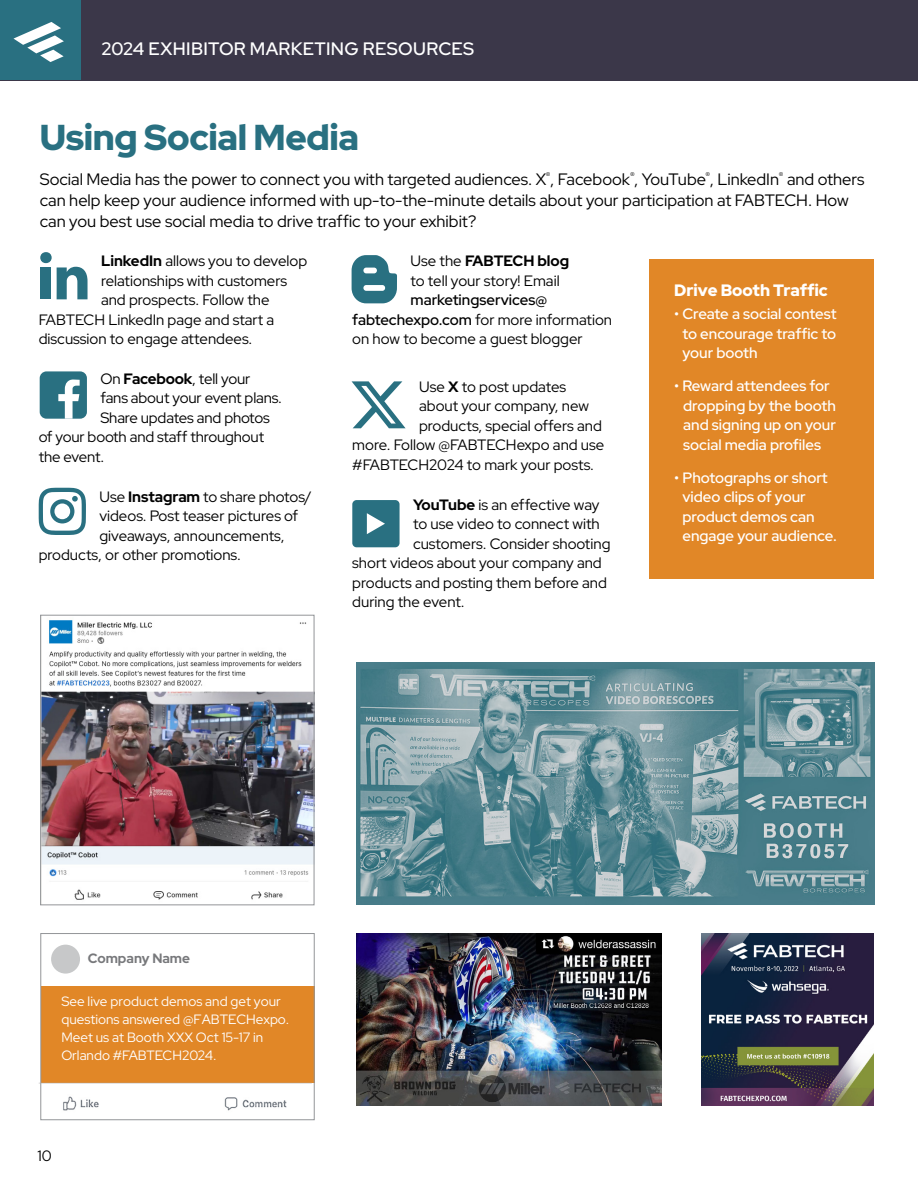
<style>
.page{position:relative;width:918px;height:1188px;background:#fff}
.page>*{position:absolute;margin:0;border:0;box-sizing:border-box;transform-origin:0 0}
.t1{font:900 36px "Red Hat Display";letter-spacing:-.01em;color:#297081}
.t2{font:500 18px "Red Hat Display";letter-spacing:.015em;color:#fff}
.t3{font:16.5px/21px "Red Hat Display";color:#000}
.t4{font:900 16.5px "Red Hat Display";letter-spacing:-.005em;color:#fff}
.t5{font:15px/19.5px "Red Hat Display";color:#000}
.t6{font:500 15px/19.5px "Red Hat Display";color:#fff}
.t7{font:13.5px/18px "Red Hat Display";color:#fff}
.t8{font:700 13.5px "Red Hat Display";color:#77787b}
.s1{font-weight:700}
.s2{font-weight:500}
</style>
<div class="page">
<div style="left:0;top:0;width:918px;height:80px;background:#3b3749"></div>
<div style="left:0;top:0;width:81px;height:80px;background:#297081"></div>
<svg style="left:13px;top:22px;width:51px;height:40px"></svg>
<div style="left:41px;top:986px;width:273px;height:97px;background:#e18727"></div>
<div style="left:649px;top:259px;width:225px;height:320px;background:#e18727"></div>
<div style="left:40px;top:933px;width:275px;height:187px;border:1px solid #939598"></div>
<div style="left:51px;top:945px;width:29px;height:29px;background:#c7c8c9;border-radius:50%"></div>
<hr style="left:39px;top:1083px;width:273px;height:1px;background:#adadae">
<img style="left:63px;top:1096px;width:224px;height:15px">
<svg style="left:39px;top:488px;width:47px;height:47px"></svg>
<div style="left:40px;top:252px;width:12px;height:11px;background:#297081;border-radius:50%"></div>
<div style="left:41px;top:267px;width:10px;height:32px;background:#297081"></div>
<svg style="left:57px;top:267px;width:31px;height:32px"></svg>
<svg style="left:352px;top:255px;width:45px;height:48px"></svg>
<div style="left:352px;top:500px;width:48px;height:47px;background:#297081;border-radius:4px"></div>
<svg style="left:367px;top:513px;width:18px;height:21px"></svg>
<div style="left:40px;top:371px;width:47px;height:48px;background:#297081;border-radius:7px"></div>
<svg style="left:58px;top:379px;width:22px;height:40px"></svg>
<img style="left:356px;top:933px;width:305px;height:173px">
<img style="left:356px;top:663px;width:518px;height:242px">
<img style="left:42px;top:620px;width:270px;height:280px">
<div style="left:40px;top:615px;width:274px;height:290px;border:1px solid #939598"></div>
<img style="left:702px;top:933px;width:171px;height:173px">
<svg style="left:352px;top:381px;width:54px;height:47px"></svg>
<p class="t2" style="left:102px;top:37px;width:374px">2024 EXHIBITOR MARKETING RESOURCES</p>
<h1 class="t1" style="left:40px;top:114px;width:321px">Using Social Media</h1>
<p class="t3" style="left:40px;top:168px;width:826px">Social Media has the power to connect you with targeted audiences. X<sup>®</sup>, Facebook<sup>®</sup>, YouTube<sup>®</sup>, LinkedIn<sup>®</sup> and others can help keep your audience informed with up-to-the-minute details about your participation at FABTECH. How can you best use social media to drive traffic to your exhibit?</p>
<p class="t5" style="left:101px;top:251px;width:208px"><span class="s1">LinkedIn</span> allows you to develop</p>
<p class="t5" style="left:101px;top:270px;width:188px">relationships with customers</p>
<p class="t5" style="left:101px;top:290px;width:170px">and prospects. Follow the</p>
<p class="t5" style="left:39px;top:309px;width:237px">FABTECH LinkedIn page and start a</p>
<p class="t5" style="left:39px;top:329px;width:215px">discussion to engage attendees.</p>
<p class="t5" style="left:100px;top:369px;width:152px">On <span class="s1">Facebook</span>, tell your</p>
<p class="t5" style="left:100px;top:388px;width:183px">fans about your event plans.</p>
<p class="t5" style="left:100px;top:408px;width:171px">Share updates and photos</p>
<p class="t5" style="left:39px;top:427px;width:227px">of your booth and staff throughout</p>
<p class="t5" style="left:39px;top:447px;width:67px">the event.</p>
<p class="t5" style="left:99px;top:486px;width:214px">Use <span class="s1">Instagram</span> to share photos/</p>
<p class="t5" style="left:99px;top:506px;width:200px">videos. Post teaser pictures of</p>
<p class="t5" style="left:99px;top:525px;width:187px">giveaways, announcements,</p>
<p class="t5" style="left:39px;top:545px;width:204px">products, or other promotions.</p>
<p class="t5" style="left:411px;top:251px;width:160px">Use the <span class="s1">FABTECH blog </span>to tell your story! Email</p>
<p class="t5" style="left:352px;top:290px;width:261px;text-indent:58px"><span class="s2">marketingservices@ fabtechexpo.com</span> for more information on how to become a guest blogger</p>
<p class="t5" style="left:419px;top:377px;width:149px">Use <span class="s1">X</span> to post updates</p>
<p class="t5" style="left:419px;top:396px;width:171px">about your company, new</p>
<p class="t5" style="left:419px;top:416px;width:184px">products, special offers and</p>
<p class="t5" style="left:352px;top:435px;width:254px">more. Follow @FABTECHexpo and use</p>
<p class="t5" style="left:352px;top:455px;width:243px">#FABTECH2024 to mark your posts.</p>
<p class="t5" style="left:413px;top:494px;width:188px"><span class="s1">YouTube</span> is an effective way</p>
<p class="t5" style="left:413px;top:514px;width:188px">to use video to connect with</p>
<p class="t5" style="left:413px;top:533px;width:199px">customers. Consider shooting</p>
<p class="t5" style="left:352px;top:553px;width:251px">short videos about your company and</p>
<p class="t5" style="left:352px;top:572px;width:256px">products and posting them before and</p>
<p class="t5" style="left:352px;top:592px;width:114px">during the event.</p>
<p class="t4" style="left:674px;top:279px;width:155px">Drive Booth Traffic</p>
<p class="t6" style="left:682px;top:304px;width:156px;text-align:justify;text-indent:-8px">• Create a social contest to encourage traffic to your booth</p>
<p class="t6" style="left:683px;top:376px;width:154px;text-indent:-9px">• Reward attendees for dropping by the booth and signing up on your social media profiles</p>
<p class="t6" style="left:682px;top:468px;width:156px;text-indent:-8px">• Photographs or short video clips of your product demos can engage your audience.</p>
<p class="t8" style="left:88px;top:950px;width:104px">Company Name</p>
<p class="t7" style="left:61px;top:992px;width:229px">See live product demos and get your questions answered @FABTECHexpo.<br>Meet us at Booth XXX Oct 15-17 in<br>Orlando #FABTECH2024.</p>
<p class="t5" style="left:38px;top:1146px;width:16px">10</p>
</div>
